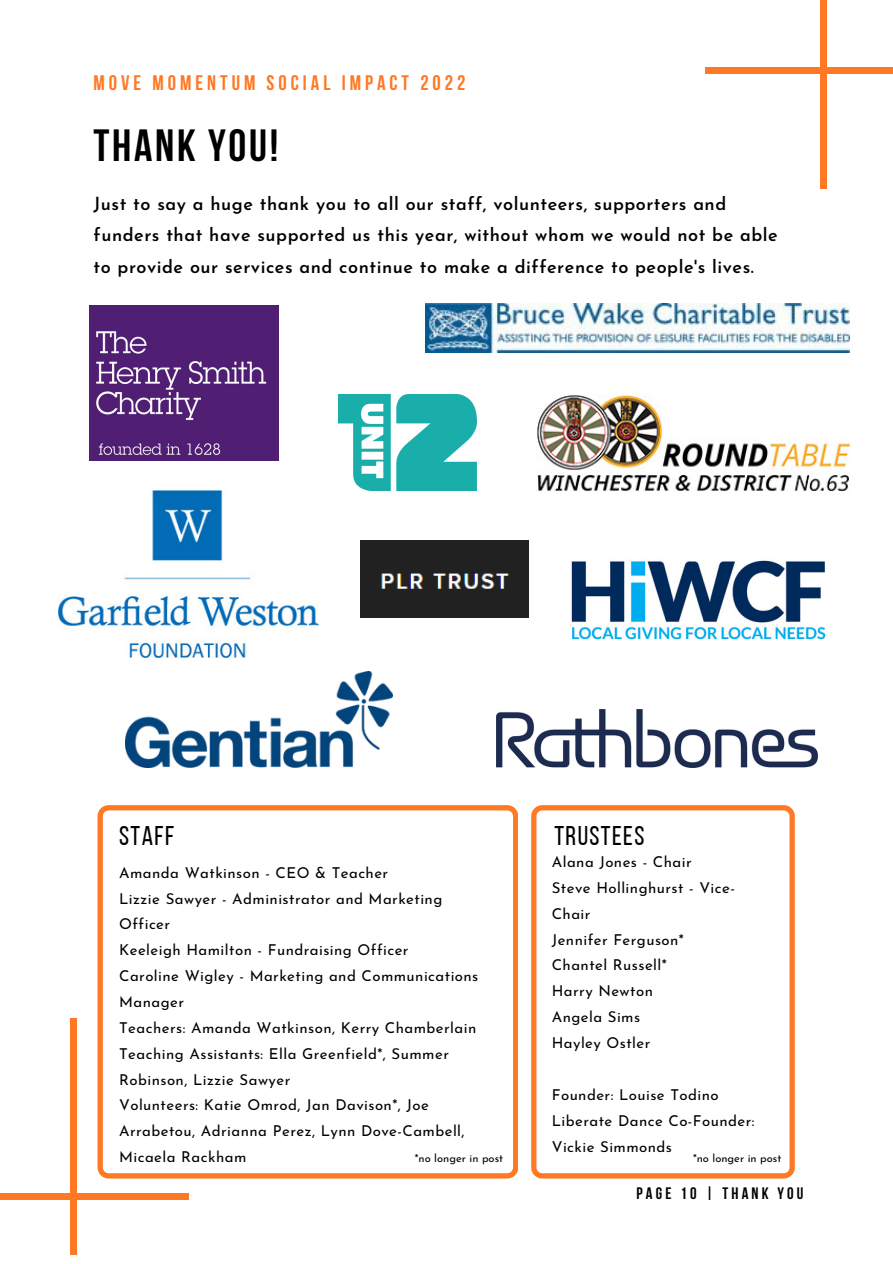
<style>
.page{position:relative;width:893px;height:1264px;background:#fff}
.page>*{position:absolute;margin:0;border:0;box-sizing:border-box;transform-origin:0 0}
.t1{font:700 45px "Bebas Neue";letter-spacing:.06em;color:#000}
.t2{font:27px "Bebas Neue";letter-spacing:.05em;color:#000}
.t3{font:700 21px "Bebas Neue";letter-spacing:.19em;color:#ff7824}
.t4{font:600 18px/31.5px "Josefin Sans";letter-spacing:.03em;color:#000}
.t5{font:700 16.5px "Bebas Neue";letter-spacing:.19em;color:#000}
.t6{font:15px/25.8px "Josefin Sans";letter-spacing:.03em;color:#000}
.t7{font:11.1px "Josefin Sans";color:#000}
</style>
<div class="page">
<div style="left:70px;top:1018px;width:6px;height:236px;background:#ff7824"></div>
<div style="left:0;top:1192px;width:189px;height:7px;background:#ff7824"></div>
<div style="left:820px;top:0;width:6px;height:189px;background:#ff7824"></div>
<div style="left:705px;top:68px;width:187px;height:6px;background:#ff7824"></div>
<img style="left:537px;top:394px;width:313px;height:97px">
<svg style="left:97px;top:805px;width:421px;height:373px"></svg>
<svg style="left:531px;top:805px;width:263px;height:373px"></svg>
<img style="left:89px;top:306px;width:189px;height:155px">
<img style="left:58px;top:491px;width:261px;height:166px">
<img style="left:338px;top:394px;width:138px;height:96px">
<img style="left:571px;top:560px;width:255px;height:80px">
<img style="left:425px;top:303px;width:424px;height:50px">
<img style="left:125px;top:671px;width:268px;height:96px">
<img style="left:496px;top:709px;width:321px;height:58px">
<img style="left:360px;top:540px;width:168px;height:77px">
<p class="t3" style="left:94px;top:74px;width:373px">MOVE MOMENTUM SOCIAL IMPACT 2022</p>
<p class="t1" style="left:94px;top:128px;width:186px">THANK YOU!</p>
<p class="t4" style="left:94px;top:189px;width:685px">Just to say a huge thank you to all our staff, volunteers, supporters and funders that have supported us this year, without whom we would not be able to provide our services and continue to make a difference to people's lives.</p>
<p class="t2" style="left:119px;top:825px;width:57px">STAFF</p>
<p class="t6" style="left:119px;top:861px;width:270px">Amanda Watkinson - CEO &amp; Teacher</p>
<p class="t6" style="left:119px;top:886px;width:324px">Lizzie Sawyer - Administrator and Marketing<br>Officer</p>
<p class="t6" style="left:119px;top:938px;width:291px">Keeleigh Hamilton - Fundraising Officer</p>
<p class="t6" style="left:119px;top:964px;width:361px">Caroline Wigley - Marketing and Communications<br>Manager</p>
<p class="t6" style="left:119px;top:1016px;width:358px">Teachers: Amanda Watkinson, Kerry Chamberlain</p>
<p class="t6" style="left:119px;top:1042px;width:331px">Teaching Assistants: Ella Greenfield*, Summer<br>Robinson, Lizzie Sawyer</p>
<p class="t6" style="left:119px;top:1093px;width:347px">Volunteers: Katie Omrod, Jan Davison*, Joe<br>Arrabetou, Adrianna Perez, Lynn Dove-Cambell,<br>Micaela Rackham</p>
<p class="t2" style="left:554px;top:825px;width:91px">TRUSTEES</p>
<p class="t6" style="left:551px;top:850px;width:141px">Alana Jones - Chair</p>
<p class="t6" style="left:551px;top:876px;width:185px">Steve Hollinghurst - Vice-<br>Chair</p>
<p class="t6" style="left:551px;top:927px;width:134px">Jennifer Ferguson*</p>
<p class="t6" style="left:551px;top:953px;width:117px">Chantel Russell*</p>
<p class="t6" style="left:551px;top:979px;width:103px">Harry Newton</p>
<p class="t6" style="left:551px;top:1005px;width:90px">Angela Sims</p>
<p class="t6" style="left:551px;top:1031px;width:100px">Hayley Ostler</p>
<p class="t6" style="left:551px;top:1083px;width:168px">Founder: Louise Todino</p>
<p class="t6" style="left:551px;top:1108px;width:204px">Liberate Dance Co-Founder:</p>
<p class="t6" style="left:551px;top:1134px;width:122px">Vickie Simmonds</p>
<p class="t7" style="left:415px;top:1153px;width:90px">*no longer in post</p>
<p class="t7" style="left:693px;top:1153px;width:90px">*no longer in post</p>
<p class="t5" style="left:636px;top:1186px;width:168px">PAGE 10 | THANK YOU</p>
</div>
